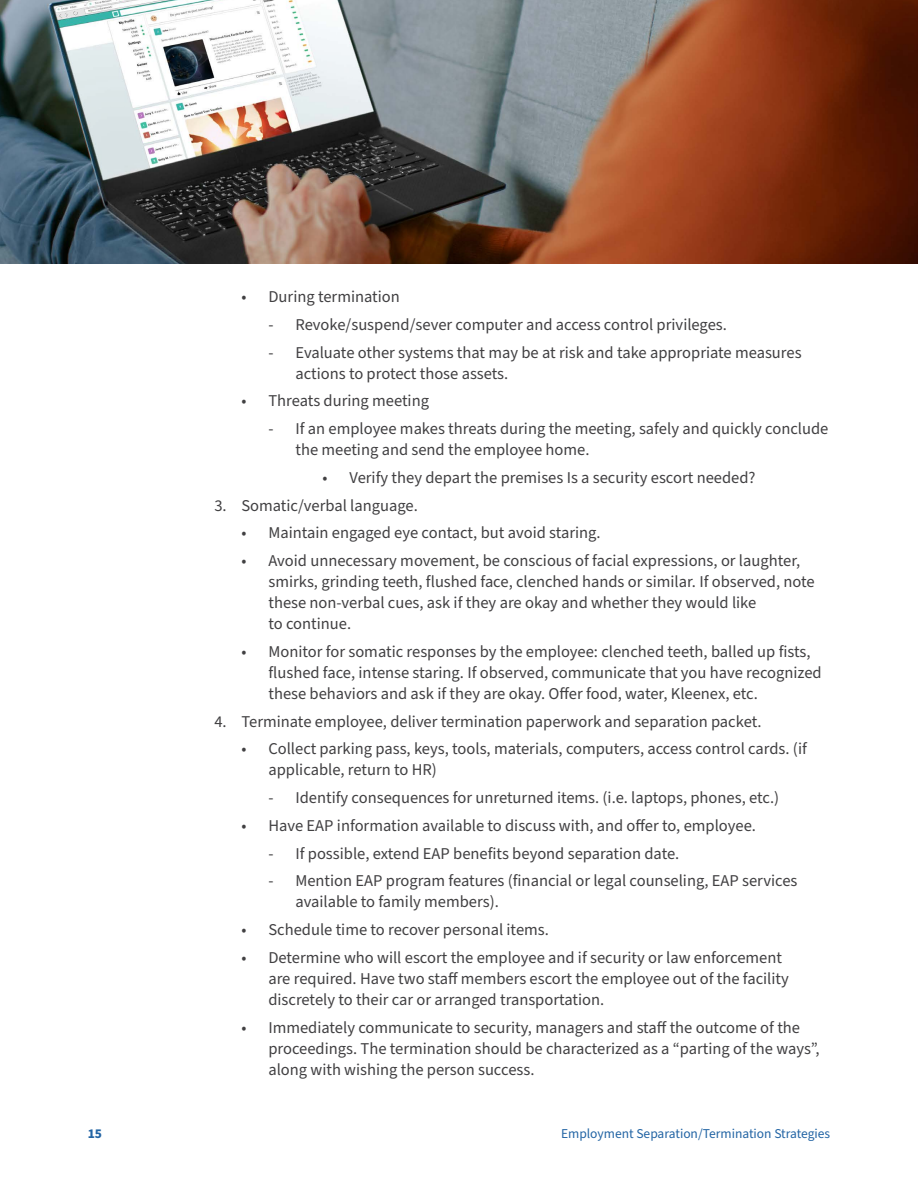
<style>
.page{position:relative;width:918px;height:1188px;background:#fff}
.page>*{position:absolute;margin:0;border:0;box-sizing:border-box;transform-origin:0 0}
.t1{font:16.5px/21px "Source Sans Pro";color:#414042}
.t2{font:13.5px "Source Sans Pro";color:#2264a4}
.t3{font:700 13.5px "Source Sans Pro";color:#2264a4}
</style>
<div class="page">
<img style="left:0;top:0;width:918px;height:264px">
<p class="t1" style="left:242px;top:287px;width:160px">• During termination</p>
<p class="t1" style="left:268px;top:314px;width:460px">- Revoke/suspend/sever computer and access control privileges.</p>
<p class="t1" style="left:295px;top:342px;width:508px;text-indent:-27px">- Evaluate other systems that may be at risk and take appropriate measures actions to protect those assets.</p>
<p class="t1" style="left:241px;top:391px;width:189px">• Threats during meeting</p>
<p class="t1" style="left:295px;top:419px;width:535px;text-indent:-27px">- If an employee makes threats during the meeting, safely and quickly conclude the meeting and send the employee home.</p>
<p class="t1" style="left:322px;top:467px;width:435px">• Verify they depart the premises Is a security escort needed?</p>
<p class="t1" style="left:214px;top:495px;width:205px">3. Somatic/verbal language.</p>
<p class="t1" style="left:241px;top:523px;width:361px">• Maintain engaged eye contact, but avoid staring.</p>
<p class="t1" style="left:268px;top:551px;width:548px;text-indent:-27px">• Avoid unnecessary movement, be conscious of facial expressions, or laughter, smirks, grinding teeth, flushed face, clenched hands or similar. If observed, note these non-verbal cues, ask if they are okay and whether they would like<br>to continue.</p>
<p class="t1" style="left:268px;top:641px;width:555px;text-indent:-27px">• Monitor for somatic responses by the employee: clenched teeth, balled up fists, flushed face, intense staring. If observed, communicate that you have recognized these behaviors and ask if they are okay. Offer food, water, Kleenex, etc.</p>
<p class="t1" style="left:214px;top:711px;width:549px">4. Terminate employee, deliver termination paperwork and separation packet.</p>
<p class="t1" style="left:268px;top:739px;width:540px;text-indent:-27px">• Collect parking pass, keys, tools, materials, computers, access control cards. (if applicable, return to HR)</p>
<p class="t1" style="left:268px;top:788px;width:512px">- Identify consequences for unreturned items. (i.e. laptops, phones, etc.)</p>
<p class="t1" style="left:241px;top:815px;width:516px">• Have EAP information available to discuss with, and offer to, employee.</p>
<p class="t1" style="left:268px;top:843px;width:412px">- If possible, extend EAP benefits beyond separation date.</p>
<p class="t1" style="left:295px;top:871px;width:504px;text-indent:-27px">- Mention EAP program features (financial or legal counseling, EAP services available to family members).</p>
<p class="t1" style="left:241px;top:920px;width:309px">• Schedule time to recover personal items.</p>
<p class="t1" style="left:268px;top:947px;width:522px;text-indent:-27px">• Determine who will escort the employee and if security or law enforcement are required. Have two staff members escort the employee out of the facility discretely to their car or arranged transportation.</p>
<p class="t1" style="left:268px;top:1017px;width:553px;text-indent:-27px">• Immediately communicate to security, managers and staff the outcome of the proceedings. The termination should be characterized as a “parting of the ways”, along with wishing the person success.</p>
<p class="t3" style="left:88px;top:1125px;width:16px">15</p>
<p class="t2" style="left:561px;top:1125px;width:271px">Employment Separation/Termination Strategies</p>
</div>
